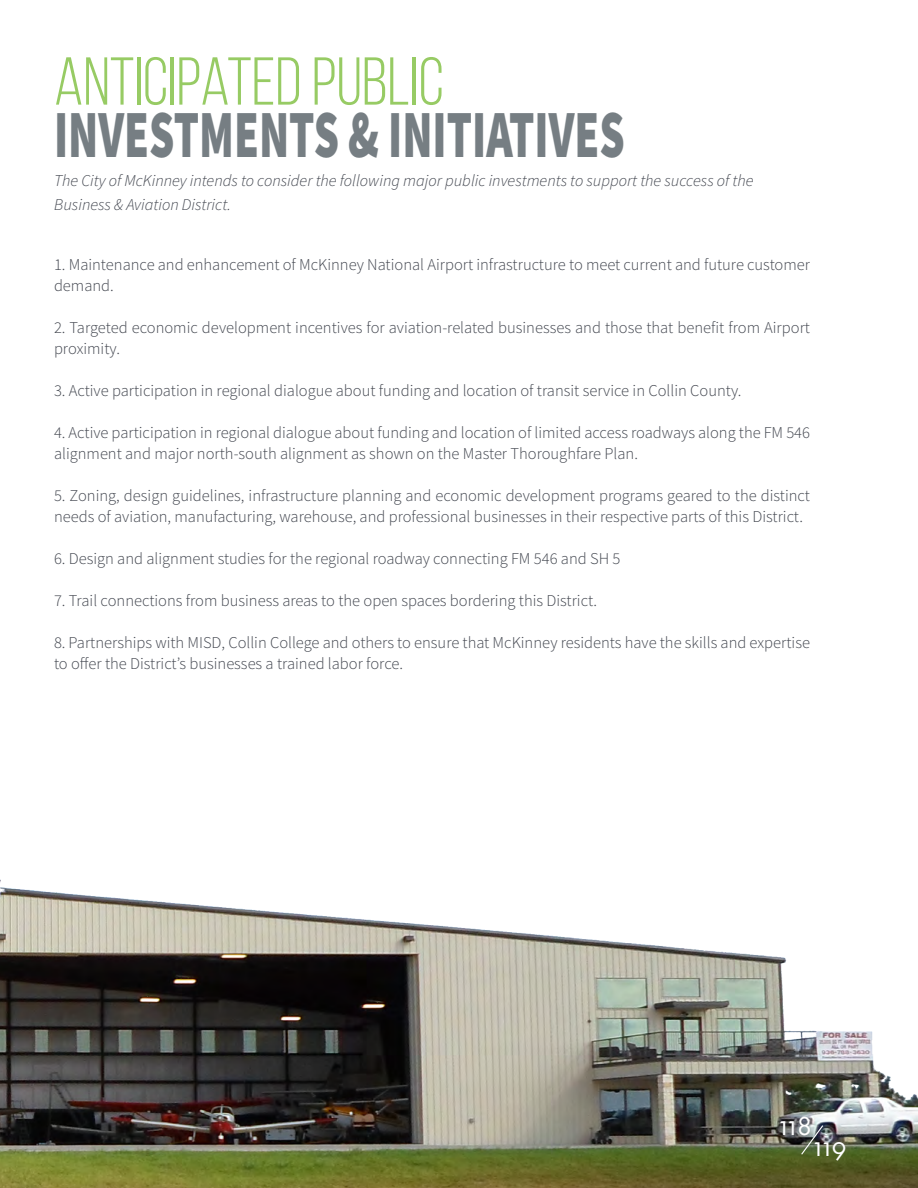
<style>
.page{position:relative;width:918px;height:1188px;background:#fff}
.page>*{position:absolute;margin:0;border:0;box-sizing:border-box;transform-origin:0 0}
.t1{font:900 67.5px "Source Sans Pro";color:#767e83;scale:.67 1}
.t2{font:67.5px "Bebas Neue";color:#97cb64}
.t3{font:27px "Futura SCTOT";letter-spacing:-.035em;color:#fff}
.t4{font:300 16.5px/21px "Source Sans Pro";color:#42464f}
.t5{font:italic 300 16.5px/24px "Source Sans Pro";color:#42464f}
</style>
<div class="page">
<img style="left:0;top:879px;width:918px;height:309px">
<svg style="left:800px;top:1124px;width:24px;height:32px"></svg>
<h1 class="t2" style="left:54px;top:45px;width:391px">ANTICIPATED PUBLIC</h1>
<h1 class="t1" style="left:54px;top:88px;width:854px">INVESTMENTS &amp; INITIATIVES</h1>
<p class="t5" style="left:54px;top:169px;width:701px">The City of McKinney intends to consider the following major public investments to support the success of the<br>Business &amp; Aviation District.</p>
<p class="t4" style="left:54px;top:254px;width:758px">1. Maintenance and enhancement of McKinney National Airport infrastructure to meet current and future customer demand.</p>
<p class="t4" style="left:54px;top:317px;width:758px">2. Targeted economic development incentives for aviation-related businesses and those that benefit from Airport proximity.</p>
<p class="t4" style="left:54px;top:380px;width:689px">3. Active participation in regional dialogue about funding and location of transit service in Collin County.</p>
<p class="t4" style="left:54px;top:422px;width:758px">4. Active participation in regional dialogue about funding and location of limited access roadways along the FM 546 alignment and major north-south alignment as shown on the Master Thoroughfare Plan.</p>
<p class="t4" style="left:54px;top:485px;width:757px">5. Zoning, design guidelines, infrastructure planning and economic development programs geared to the distinct needs of aviation, manufacturing, warehouse, and professional businesses in their respective parts of this District.</p>
<p class="t4" style="left:54px;top:548px;width:568px">6. Design and alignment studies for the regional roadway connecting FM 546 and SH 5</p>
<p class="t4" style="left:54px;top:590px;width:545px">7. Trail connections from business areas to the open spaces bordering this District.</p>
<p class="t4" style="left:54px;top:632px;width:758px">8. Partnerships with MISD, Collin College and others to ensure that McKinney residents have the skills and expertise to offer the District’s businesses a trained labor force.</p>
<h2 class="t3" style="left:779px;top:1111px;width:35px">118</h2>
<h2 class="t3" style="left:813px;top:1132px;width:35px">119</h2>
</div>
